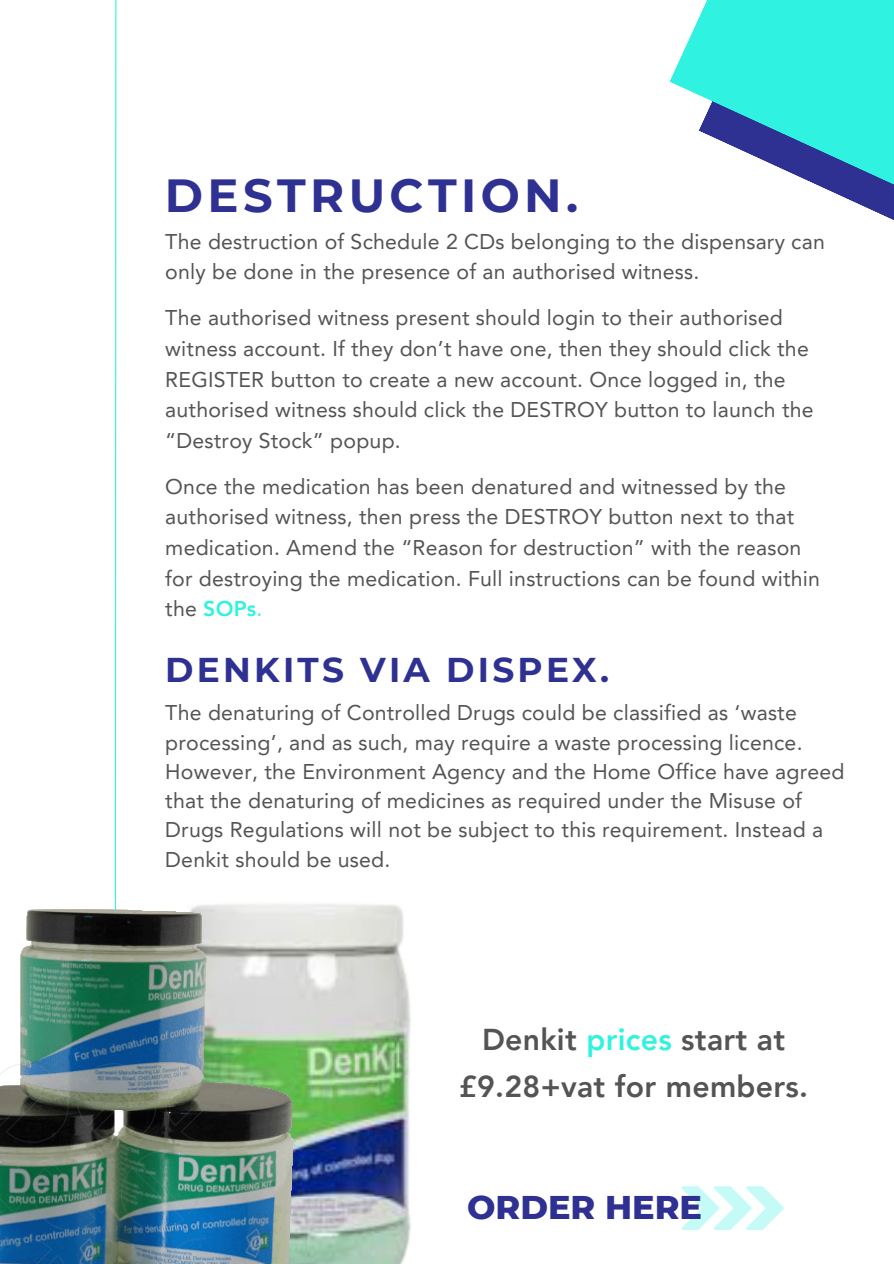
<style>
.page{position:relative;width:894px;height:1264px;background:#fff}
.page>*{position:absolute;margin:0;border:0;box-sizing:border-box;transform-origin:0 0}
.t1{font:700 46.35px "Montserrat";letter-spacing:.095em;color:#2e3192}
.t2{font:700 34.35px "Montserrat";letter-spacing:.095em;color:#2e3192}
.t3{font:800 33.6px "Montserrat";color:#2e3192}
.t4{font:800 30.15px/47.2px "Avenir LT Pro";letter-spacing:.01em;color:#545454;text-align:center}
.t5{font:21.3px/30.6px "Avenir LT Pro";letter-spacing:.01em;color:#545454}
.s1{font-weight:800;color:#2ff3e0}
.s2{color:#2ff3e0}
</style>
<div class="page">
<img style="left:75px;top:904px;width:336px;height:359px">
<img style="left:0;top:910px;width:295px;height:353px">
<svg style="left:0;top:1063px;width:205px;height:79px;background:#5b6260"></svg>
<img style="left:0;top:1237px;width:205px;height:26px">
<img style="left:0;top:1150px;width:204px;height:80px">
<svg style="left:114px;top:0;width:3px;height:910px"></svg>
<svg style="left:681px;top:1186px;width:102px;height:43px"></svg>
<svg style="left:669px;top:0;width:224px;height:220px;fill:#2ff3e0"></svg>
<p class="t1" style="left:165px;top:167px;width:415px">DESTRUCTION.</p>
<p class="t5" style="left:165px;top:228px;width:661px">The destruction of Schedule 2 CDs belonging to the dispensary can only be done in the presence of an authorised witness.</p>
<h1 class="t5" style="left:165px;top:304px;width:649px">The authorised witness present should login to their authorised witness account. If they don’t have one, then they should click the REGISTER button to create a new account. Once logged in, the authorised witness should click the DESTROY button to launch the “Destroy Stock” popup.</h1>
<p class="t5" style="left:165px;top:473px;width:656px">Once the medication has been denatured and witnessed by the authorised witness, then press the DESTROY button next to that medication. Amend the “Reason for destruction” with the reason for destroying the medication. Full instructions can be found within the <span class="s1">SOPs</span><span class="s2">.</span></p>
<p class="t2" style="left:165px;top:648px;width:445px">DENKITS VIA DISPEX.</p>
<p class="t5" style="left:165px;top:700px;width:680px;line-height:29.2px">The denaturing of Controlled Drugs could be classified as ‘waste processing’, and as such, may require a waste processing licence.<br>However, the Environment Agency and the Home Office have agreed that the denaturing of medicines as required under the Misuse of Drugs Regulations will not be subject to this requirement. Instead a Denkit should be used.</p>
<h2 class="t4" style="left:459px;top:1018px;width:350px">Denkit <span class="s2">prices</span> start at £9.28+vat for members.</h2>
<p class="t3" style="left:467px;top:1186px;width:236px">ORDER HERE</p>
</div>
